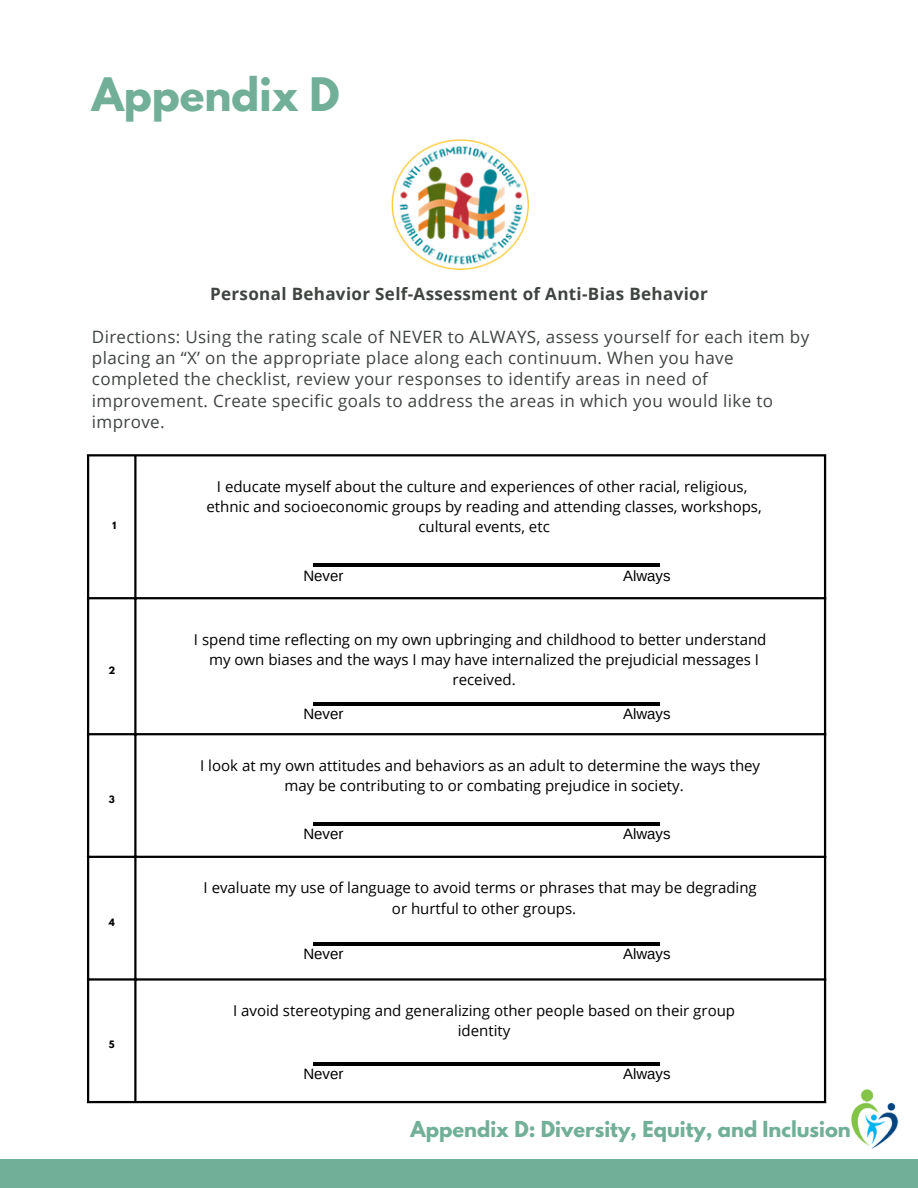
<style>
.page{position:relative;width:918px;height:1188px;background:#fff}
.page>*{position:absolute;margin:0;border:0;box-sizing:border-box;transform-origin:0 0}
.t1{font:700 40.95px "League Spartan";color:#71af98}
.t2{font:700 19.5px "League Spartan";color:#71af98}
.t3{font:16.95px/21.3px "Open Sans";letter-spacing:.02em;color:#3f4440}
.t4{font:700 16.95px "Open Sans";letter-spacing:.02em;color:#3f4440}
.t5{font:15px/20.2px "Open Sans";color:#000;text-align:center}
.t6{font:15px "Arimo";color:#000}
.t7{font:700 9px "League Spartan";color:#000}
</style>
<div class="page">
<img style="left:851px;top:1089px;width:48px;height:60px">
<div style="left:0;top:1159px;width:917px;height:29px;background:#71af98"></div>
<img style="left:391px;top:140px;width:137px;height:129px">
<hr style="left:87px;top:456px;width:2px;height:645px;background:#000">
<hr style="left:134px;top:456px;width:3px;height:645px;background:#000">
<hr style="left:824px;top:456px;width:2px;height:645px;background:#000">
<hr style="left:87px;top:454px;width:739px;height:2px;background:#000">
<hr style="left:87px;top:597px;width:739px;height:2px;background:#000">
<hr style="left:87px;top:733px;width:739px;height:2px;background:#000">
<hr style="left:87px;top:856px;width:739px;height:2px;background:#000">
<hr style="left:87px;top:978px;width:739px;height:3px;background:#000">
<hr style="left:87px;top:1101px;width:739px;height:2px;background:#000">
<hr style="left:314px;top:564px;width:346px;height:3px;background:#000">
<hr style="left:314px;top:702px;width:346px;height:4px;background:#000">
<hr style="left:314px;top:823px;width:346px;height:3px;background:#000">
<hr style="left:314px;top:942px;width:346px;height:4px;background:#000">
<hr style="left:314px;top:1062px;width:346px;height:4px;background:#000">
<h1 class="t1" style="left:92px;top:74px;width:250px">Appendix D</h1>
<p class="t4" style="left:210px;top:282px;width:499px">Personal Behavior Self-Assessment of Anti-Bias Behavior</p>
<p class="t3" style="left:92px;top:325px;width:719px">Directions: Using the rating scale of NEVER to ALWAYS, assess yourself for each item by placing an “X’ on the appropriate place along each continuum. When you have completed the checklist, review your responses to identify areas in need of improvement. Create specific goals to address the areas in which you would like to improve.</p>
<p class="t7" style="left:112px;top:521px;width:5px">1</p>
<p class="t7" style="left:108px;top:666px;width:8px">2</p>
<p class="t7" style="left:109px;top:795px;width:8px">3</p>
<p class="t7" style="left:109px;top:918px;width:8px">4</p>
<p class="t7" style="left:109px;top:1040px;width:7px">5</p>
<p class="t5" style="left:206px;top:476px;width:557px">I educate myself about the culture and experiences of other racial, religious, ethnic and socioeconomic groups by reading and attending classes, workshops, cultural events, etc</p>
<p class="t6" style="left:303px;top:567px;width:41px">Never</p>
<p class="t6" style="left:623px;top:567px;width:49px">Always</p>
<p class="t5" style="left:194px;top:629px;width:574px">I spend time reflecting on my own upbringing and childhood to better understand my own biases and the ways I may have internalized the prejudicial messages I received.</p>
<p class="t6" style="left:303px;top:706px;width:41px">Never</p>
<p class="t6" style="left:623px;top:706px;width:49px">Always</p>
<p class="t5" style="left:200px;top:755px;width:561px">I look at my own attitudes and behaviors as an adult to determine the ways they may be contributing to or combating prejudice in society.</p>
<p class="t6" style="left:303px;top:826px;width:41px">Never</p>
<p class="t6" style="left:623px;top:826px;width:49px">Always</p>
<p class="t5" style="left:204px;top:877px;width:555px">I evaluate my use of language to avoid terms or phrases that may be degrading or hurtful to other groups.</p>
<p class="t6" style="left:303px;top:946px;width:41px">Never</p>
<p class="t6" style="left:623px;top:946px;width:49px">Always</p>
<p class="t5" style="left:233px;top:1000px;width:504px">I avoid stereotyping and generalizing other people based on their group identity</p>
<p class="t6" style="left:303px;top:1066px;width:41px">Never</p>
<p class="t6" style="left:623px;top:1066px;width:49px">Always</p>
<h2 class="t2" style="left:411px;top:1119px;width:442px">Appendix D: Diversity, Equity, and Inclusion</h2>
</div>
